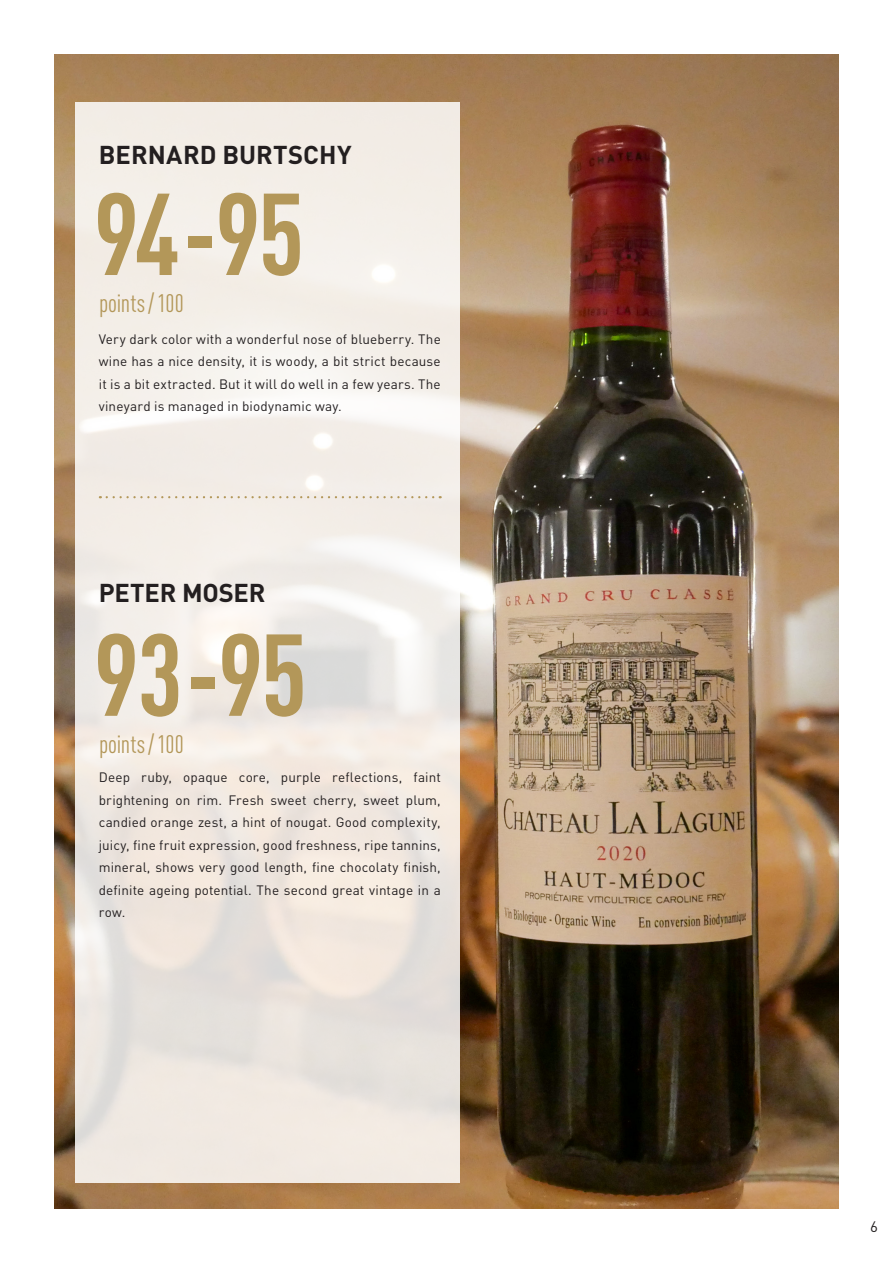
<style>
.page{position:relative;width:893px;height:1263px;background:#fff}
.page>*{position:absolute;margin:0;border:0;box-sizing:border-box;transform-origin:0 0}
.t1{font:700 condensed 114.3px "DIN Pro";letter-spacing:-.02em;color:#b39759}
.t2{font:700 25.5px "DIN Pro";color:#231f20}
.t3{font:condensed 25.05px "DIN Pro";color:#b39759}
.t4{font:15px "DIN Pro";color:#231f20}
.t5{font:13.5px/22.5px "DIN Pro";letter-spacing:.01em;color:#231f20;text-align:justify}
</style>
<div class="page">
<img style="left:54px;top:54px;width:785px;height:1155px">
<svg style="left:75px;top:102px;width:384px;height:1080px;background:#f0eae4"></svg>
<svg style="left:107px;top:496px;width:334px;height:2px"></svg>
<p class="t2" style="left:99px;top:137px;width:254px">BERNARD BURTSCHY</p>
<p class="t1" style="left:93px;top:148px;width:212px">94-95</p>
<p class="t3" style="left:99px;top:285px;width:86px">points/100</p>
<p class="t5" style="left:99px;top:326px;width:344px">Very dark color with a wonderful nose of blueberry. The wine has a nice density, it is woody, a bit strict because it is a bit extracted. But it will do well in a few years. The vineyard is managed in biodynamic way.</p>
<p class="t2" style="left:99px;top:576px;width:168px">PETER MOSER</p>
<p class="t1" style="left:93px;top:589px;width:215px">93-95</p>
<p class="t3" style="left:99px;top:726px;width:86px">points/100</p>
<p class="t5" style="left:99px;top:765px;width:344px">Deep ruby, opaque core, purple reflections, faint brightening on rim. Fresh sweet cherry, sweet plum, candied orange zest, a hint of nougat. Good complexity, juicy, fine fruit expression, good freshness, ripe tannins, mineral, shows very good length, fine chocolaty finish, definite ageing potential. The second great vintage in a row.</p>
<p class="t4" style="left:870px;top:1215px;width:9px">6</p>
</div>
